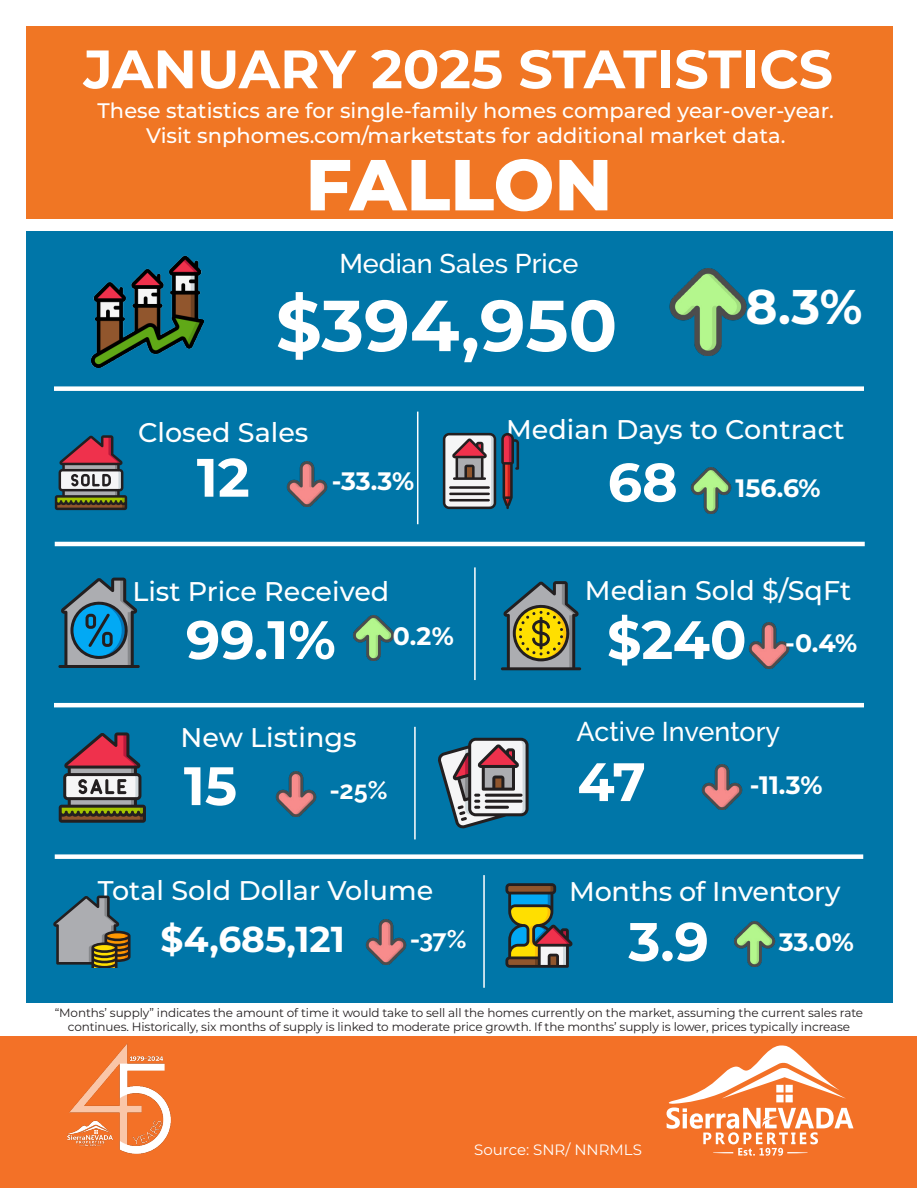
<style>
.page{position:relative;width:918px;height:1188px;background:#fff}
.page>*{position:absolute;margin:0;border:0;box-sizing:border-box;transform-origin:0 0}
.t1{font:700 72px "Montserrat";color:#fff}
.t2{font:800 72px "Montserrat";color:#fff}
.t3{font:700 54px "Montserrat";color:#fff}
.t4{font:700 48.6px "Montserrat";color:#fff}
.t5{font:700 36px "Montserrat";color:#fff}
.t6{font:500 27px "Montserrat";color:#fff}
.t7{font:500 27px "Raleway";color:#fff}
.t8{font:700 25.2px "Montserrat";color:#fff}
.t9{font:700 25.2px "Raleway";color:#fff}
.t10{font:500 21px/25.2px "Montserrat";color:#fff;text-align:center}
.t11{font:15px "Montserrat";color:#fff}
.t12{font:12px/13.5px "Montserrat";letter-spacing:-.01em;color:#231f20;text-align:center}
</style>
<div class="page">
<div style="left:0;top:1037px;width:916px;height:151px;background:#f37127"></div>
<svg style="left:667px;top:1045px;width:187px;height:111px"></svg>
<div style="left:26px;top:26px;width:866px;height:193px;background:#f07624"></div>
<div style="left:26px;top:231px;width:866px;height:772px;background:#0076a8"></div>
<svg style="left:55px;top:435px;width:72px;height:75px"></svg>
<img style="left:92px;top:256px;width:112px;height:111px">
<div style="left:54px;top:386px;width:810px;height:5px;background:#fff"></div>
<svg style="left:443px;top:433px;width:76px;height:76px;background:#82808b"></svg>
<hr style="left:417px;top:412px;width:1px;height:112px;background:#fff">
<hr style="left:474px;top:567px;width:2px;height:113px;background:#fff">
<div style="left:55px;top:854px;width:808px;height:5px;background:#fff"></div>
<svg style="left:501px;top:581px;width:80px;height:89px"></svg>
<svg style="left:58px;top:578px;width:82px;height:90px"></svg>
<svg style="left:59px;top:732px;width:87px;height:91px"></svg>
<hr style="left:414px;top:727px;width:2px;height:112px;background:#fff">
<svg style="left:53px;top:896px;width:78px;height:72px"></svg>
<img style="left:669px;top:268px;width:78px;height:88px">
<img style="left:286px;top:461px;width:42px;height:46px">
<img style="left:690px;top:468px;width:42px;height:45px">
<img style="left:353px;top:616px;width:42px;height:45px">
<img style="left:748px;top:623px;width:42px;height:45px">
<img style="left:275px;top:771px;width:42px;height:46px">
<img style="left:701px;top:765px;width:42px;height:45px">
<img style="left:365px;top:920px;width:42px;height:45px">
<img style="left:734px;top:922px;width:42px;height:45px">
<svg style="left:438px;top:738px;width:91px;height:90px"></svg>
<hr style="left:483px;top:875px;width:2px;height:113px;background:#fff">
<hr style="left:55px;top:542px;width:810px;height:4px;background:#fff">
<hr style="left:54px;top:703px;width:810px;height:4px;background:#fff">
<svg style="left:505px;top:883px;width:68px;height:85px"></svg>
<img style="left:54px;top:1036px;width:131px;height:118px">
<p class="t3" style="left:84px;top:30px;width:751px">JANUARY 2025 STATISTICS</p>
<p class="t10" style="left:98px;top:97px;width:738px">These statistics are for single-family homes compared year-over-year.<br>Visit snphomes.com/marketstats for additional market data.</p>
<p class="t2" style="left:306px;top:132px;width:308px">FALLON</p>
<p class="t7" style="left:339px;top:248px;width:241px">Median Sales Price</p>
<p class="t1" style="left:276px;top:274px;width:343px">$394,950</p>
<p class="t4" style="left:746px;top:272px;width:118px">8.3%</p>
<p class="t6" style="left:138px;top:414px;width:172px">Closed Sales</p>
<p class="t3" style="left:197px;top:439px;width:55px">12</p>
<p class="t6" style="left:506px;top:410px;width:340px">Median Days to Contract</p>
<p class="t3" style="left:608px;top:443px;width:72px">68</p>
<p class="t8" style="left:332px;top:463px;width:84px">-33.3%</p>
<p class="t8" style="left:736px;top:470px;width:87px">156.6%</p>
<p class="t6" style="left:585px;top:572px;width:268px">Median Sold $/SqFt</p>
<p class="t3" style="left:607px;top:601px;width:141px">$240</p>
<p class="t6" style="left:132px;top:573px;width:258px">List Price Received</p>
<p class="t3" style="left:186px;top:601px;width:151px">99.1%</p>
<p class="t8" style="left:393px;top:617px;width:62px">0.2%</p>
<p class="t8" style="left:785px;top:625px;width:73px">-0.4%</p>
<p class="t7" style="left:577px;top:716px;width:205px">Active Inventory</p>
<p class="t3" style="left:577px;top:743px;width:70px">47</p>
<p class="t6" style="left:181px;top:719px;width:178px">New Listings</p>
<p class="t3" style="left:184px;top:747px;width:55px">15</p>
<p class="t9" style="left:329px;top:776px;width:60px">-25%</p>
<p class="t8" style="left:750px;top:767px;width:74px">-11.3%</p>
<p class="t6" style="left:98px;top:872px;width:337px">Total Sold Dollar Volume</p>
<p class="t5" style="left:161px;top:914px;width:186px">$4,685,121</p>
<p class="t6" style="left:569px;top:873px;width:273px">Months of Inventory</p>
<p class="t3" style="left:628px;top:903px;width:82px">3.9</p>
<p class="t9" style="left:410px;top:925px;width:58px">-37%</p>
<p class="t8" style="left:779px;top:923px;width:77px">33.0%</p>
<p class="t12" style="left:55px;top:1006px;width:810px">“Months’ supply” indicates the amount of time it would take to sell all the homes currently on the market, assuming the current sales rate continues. Historically, six months of supply is linked to moderate price growth. If the months’ supply is lower, prices typically increase</p>
<p class="t11" style="left:474px;top:1140px;width:169px">Source: SNR/ NNRMLS</p>
</div>
